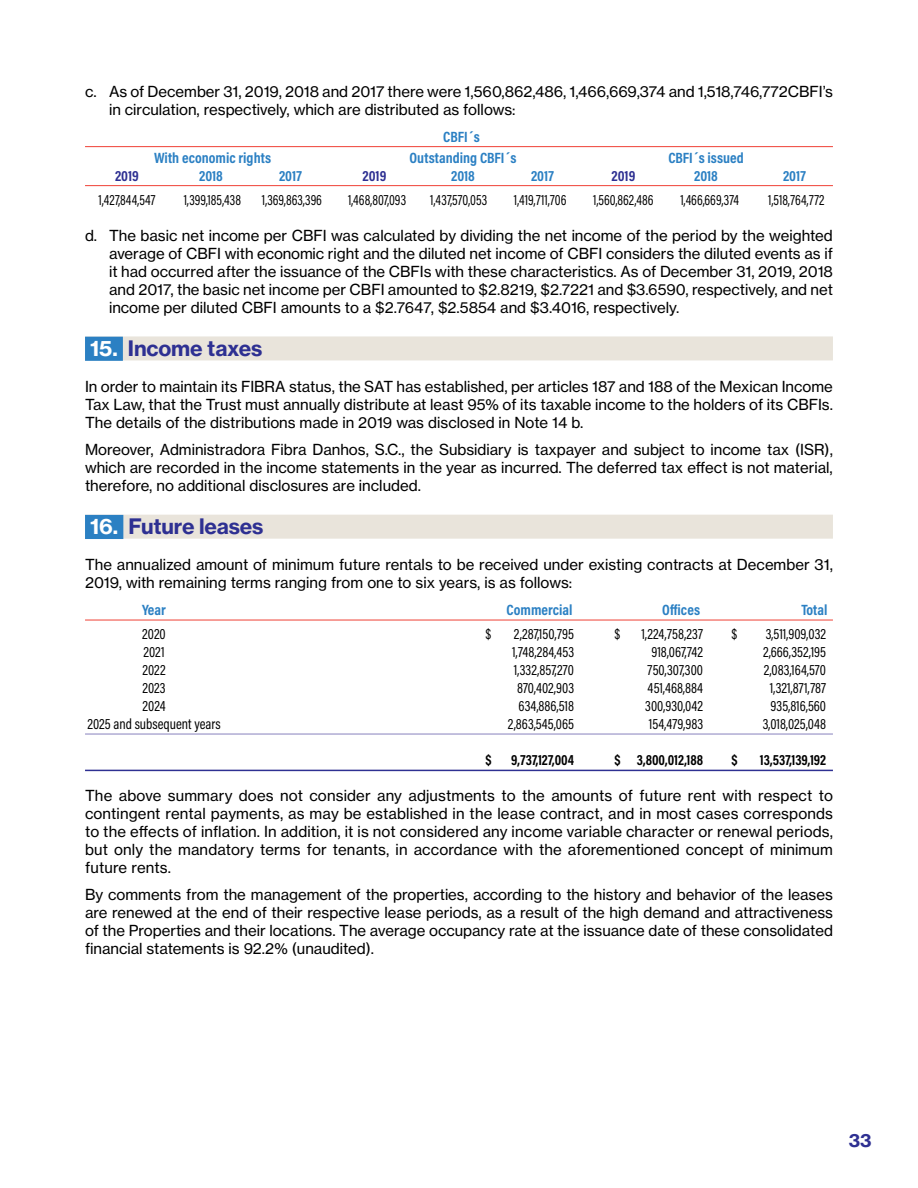
<style>
.page{position:relative;width:918px;height:1188px;background:#fff}
.page>*{position:absolute;margin:0;border:0;box-sizing:border-box;transform-origin:0 0}
.t1{font:21px "N Haas Grotesk TX Pro 75 Bd";letter-spacing:-.01em;color:#2e3092}
.t2{font:18px "N Haas Grotesk TX Pro 75 Bd";color:#2e3092}
.t3{font:15px/18px "N Haas Grotesk TX Pro 55 Rg";color:#000;text-align:justify}
.t4{font:15px "Acumin Pro Cond";color:#000;scale:.95 1}
.t5{font:15px "Acumin Pro Cond";color:#000;scale:.9 1}
.t6{font:700 15px "Acumin Pro Cond";color:#2b80c3}
.t7{font:700 15px "Acumin Pro Cond";color:#000;scale:.95 1}
.t8{font:700 15px "Acumin Pro Cond";color:#2e3092}
.s1{color:#fff}
</style>
<div class="page">
<hr style="left:85px;top:146px;width:748px;height:1px;background:#ef4136">
<hr style="left:85px;top:185px;width:748px;height:1px;background:#ef4136">
<div style="left:85px;top:336px;width:748px;height:24px;background:#e9e4db"></div>
<div style="left:85px;top:337px;width:38px;height:24px;background:#2b80c3"></div>
<div style="left:85px;top:515px;width:748px;height:24px;background:#e9e4db"></div>
<div style="left:85px;top:515px;width:38px;height:24px;background:#2b80c3"></div>
<hr style="left:85px;top:620px;width:748px;height:1px;background:#ef4136">
<hr style="left:85px;top:734px;width:748px;height:1px;background:#8781bd">
<hr style="left:85px;top:770px;width:748px;height:1px;background:#2e3092">
<p class="t3" style="left:109px;top:82px;width:725px;text-indent:-24px">c. As of December 31, 2019, 2018 and 2017 there were 1,560,862,486, 1,466,669,374 and 1,518,746,772CBFI’s in circulation, respectively, which are distributed as follows:</p>
<p class="t6" style="left:443px;top:127px;width:38px">CBFI´s</p>
<p class="t6" style="left:154px;top:148px;width:119px">With economic rights</p>
<p class="t6" style="left:410px;top:148px;width:108px">Outstanding CBFI´s</p>
<p class="t6" style="left:668px;top:148px;width:77px">CBFI´s issued</p>
<p class="t8" style="left:115px;top:166px;width:25px">2019</p>
<p class="t6" style="left:199px;top:166px;width:25px">2018</p>
<p class="t6" style="left:279px;top:166px;width:24px">2017</p>
<p class="t8" style="left:363px;top:166px;width:25px">2019</p>
<p class="t6" style="left:451px;top:166px;width:25px">2018</p>
<p class="t6" style="left:531px;top:166px;width:24px">2017</p>
<p class="t8" style="left:612px;top:166px;width:25px">2019</p>
<p class="t6" style="left:694px;top:166px;width:25px">2018</p>
<p class="t6" style="left:783px;top:166px;width:24px">2017</p>
<p class="t5" style="left:98px;top:190px;width:65px">1,427,844,547</p>
<p class="t5" style="left:184px;top:190px;width:65px">1,399,185,438</p>
<p class="t5" style="left:262px;top:190px;width:68px">1,369,863,396</p>
<p class="t5" style="left:348px;top:190px;width:66px">1,468,807,093</p>
<p class="t5" style="left:430px;top:190px;width:65px">1,437,570,053</p>
<p class="t5" style="left:514px;top:190px;width:60px">1,419,711,706</p>
<p class="t5" style="left:593px;top:190px;width:69px">1,560,862,486</p>
<p class="t5" style="left:680px;top:190px;width:67px">1,466,669,374</p>
<p class="t5" style="left:768px;top:190px;width:64px">1,518,764,772</p>
<p class="t3" style="left:109px;top:226px;width:725px;text-indent:-24px">d. The basic net income per CBFI was calculated by dividing the net income of the period by the weighted average of CBFI with economic right and the diluted net income of CBFI considers the diluted events as if it had occurred after the issuance of the CBFIs with these characteristics. As of December 31, 2019, 2018 and 2017, the basic net income per CBFI amounted to $2.8219, $2.7221 and $3.6590, respectively, and net income per diluted CBFI amounts to a $2.7647, $2.5854 and $3.4016, respectively.</p>
<h1 class="t1" style="left:90px;top:335px;width:174px"><span class="s1">15.</span> Income taxes</h1>
<p class="t3" style="left:85px;top:377px;width:750px">In order to maintain its FIBRA status, the SAT has established, per articles 187 and 188 of the Mexican Income Tax Law, that the Trust must annually distribute at least 95% of its taxable income to the holders of its CBFIs.<br>The details of the distributions made in 2019 was disclosed in Note 14 b.</p>
<p class="t3" style="left:85px;top:440px;width:749px">Moreover, Administradora Fibra Danhos, S.C., the Subsidiary is taxpayer and subject to income tax (ISR), which are recorded in the income statements in the year as incurred. The deferred tax effect is not material, therefore, no additional disclosures are included.</p>
<h1 class="t1" style="left:90px;top:513px;width:175px"><span class="s1">16.</span> Future leases</h1>
<p class="t3" style="left:85px;top:556px;width:749px">The annualized amount of minimum future rentals to be received under existing contracts at December 31,<br>2019, with remaining terms ranging from one to six years, is as follows:</p>
<p class="t6" style="left:142px;top:600px;width:25px">Year</p>
<p class="t6" style="left:507px;top:600px;width:67px">Commercial</p>
<p class="t6" style="left:662px;top:600px;width:39px">Offices</p>
<p class="t6" style="left:801px;top:600px;width:28px">Total</p>
<p class="t4" style="left:142px;top:624px;width:26px">2020</p>
<p class="t4" style="left:486px;top:624px;width:8px">$</p>
<p class="t4" style="left:514px;top:624px;width:65px">2,287,150,795</p>
<p class="t4" style="left:615px;top:624px;width:8px">$</p>
<p class="t4" style="left:642px;top:624px;width:66px">1,224,758,237</p>
<p class="t4" style="left:732px;top:624px;width:8px">$</p>
<p class="t4" style="left:766px;top:624px;width:65px">3,511,909,032</p>
<p class="t4" style="left:144px;top:642px;width:24px">2021</p>
<p class="t4" style="left:512px;top:642px;width:67px">1,748,284,453</p>
<p class="t4" style="left:651px;top:642px;width:56px">918,067,742</p>
<p class="t4" style="left:763px;top:642px;width:68px">2,666,352,195</p>
<p class="t4" style="left:142px;top:660px;width:26px">2022</p>
<p class="t4" style="left:514px;top:660px;width:65px">1,332,857,270</p>
<p class="t4" style="left:648px;top:660px;width:60px">750,307,300</p>
<p class="t4" style="left:764px;top:660px;width:67px">2,083,164,570</p>
<p class="t4" style="left:142px;top:678px;width:26px">2023</p>
<p class="t4" style="left:517px;top:678px;width:62px">870,402,903</p>
<p class="t4" style="left:648px;top:678px;width:60px">451,468,884</p>
<p class="t4" style="left:770px;top:678px;width:61px">1,321,871,787</p>
<p class="t4" style="left:143px;top:696px;width:26px">2024</p>
<p class="t4" style="left:519px;top:696px;width:60px">634,886,518</p>
<p class="t4" style="left:645px;top:696px;width:62px">300,930,042</p>
<p class="t4" style="left:771px;top:696px;width:60px">935,816,560</p>
<p class="t4" style="left:88px;top:714px;width:142px">2025 and subsequent years</p>
<p class="t4" style="left:508px;top:714px;width:71px">2,863,545,065</p>
<p class="t4" style="left:649px;top:714px;width:59px">154,479,983</p>
<p class="t4" style="left:763px;top:714px;width:68px">3,018,025,048</p>
<p class="t7" style="left:486px;top:750px;width:8px">$</p>
<p class="t7" style="left:511px;top:750px;width:68px">9,737,127,004</p>
<p class="t7" style="left:615px;top:750px;width:95px">$ 3,800,012,188</p>
<p class="t7" style="left:732px;top:750px;width:8px">$</p>
<p class="t7" style="left:760px;top:750px;width:71px">13,537,139,192</p>
<p class="t3" style="left:85px;top:787px;width:750px">The above summary does not consider any adjustments to the amounts of future rent with respect to contingent rental payments, as may be established in the lease contract, and in most cases corresponds to the effects of inflation. In addition, it is not considered any income variable character or renewal periods, but only the mandatory terms for tenants, in accordance with the aforementioned concept of minimum future rents.</p>
<p class="t3" style="left:85px;top:886px;width:749px">By comments from the management of the properties, according to the history and behavior of the leases are renewed at the end of their respective lease periods, as a result of the high demand and attractiveness of the Properties and their locations. The average occupancy rate at the issuance date of these consolidated financial statements is 92.2% (unaudited).</p>
<p class="t2" style="left:849px;top:1129px;width:24px">33</p>
</div>
